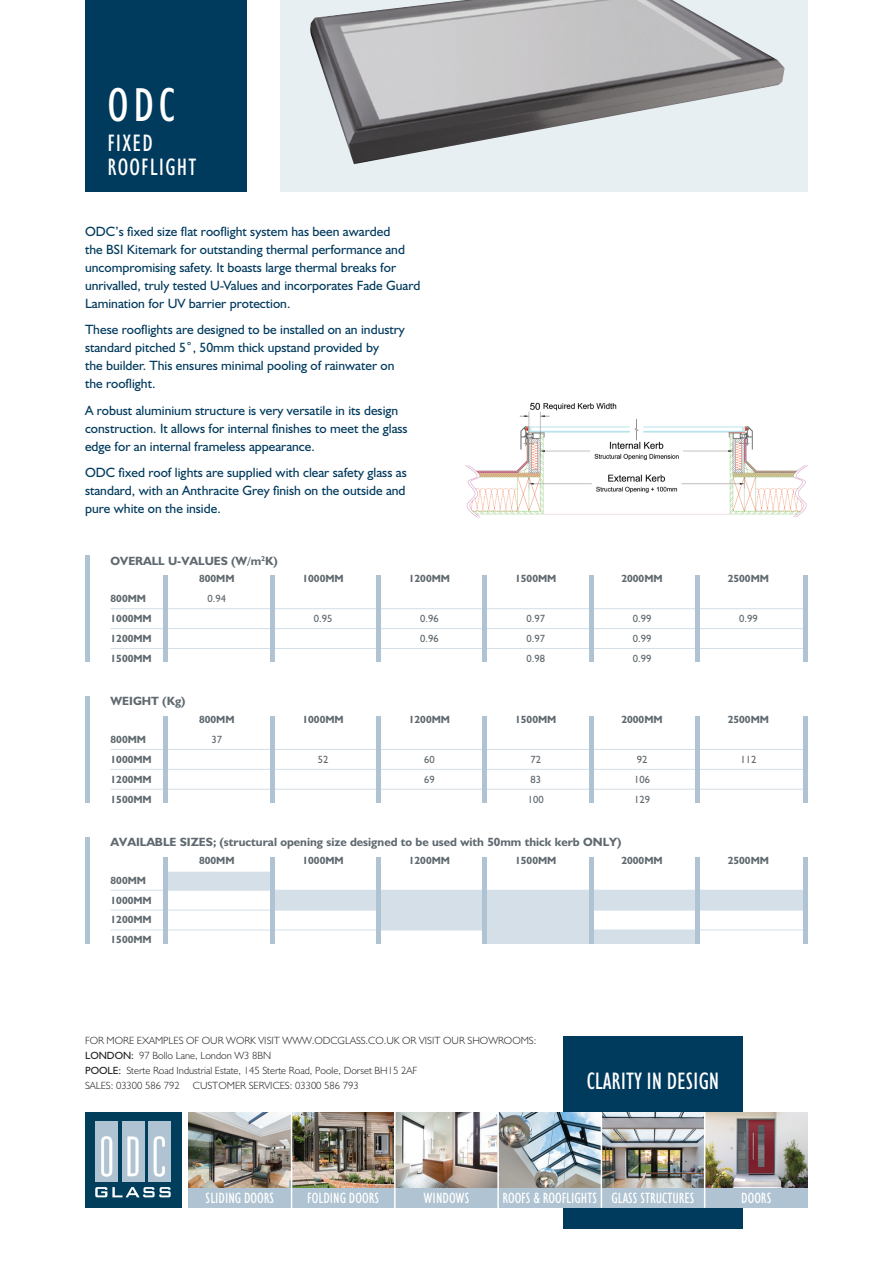
<style>
.page{position:relative;width:893px;height:1263px;background:#fff}
.page>*{position:absolute;margin:0;border:0;box-sizing:border-box;transform-origin:0 0}
.t1{font:condensed 48px "Humanist 521 BT";color:#fff}
.t2{font:condensed 24px "Humanist 521 BT";color:#fff}
.t3{font:condensed 24px "Humanist 521 BT";letter-spacing:.05em;color:#fff}
.t4{font:condensed 24px "Humanist 521 BT";letter-spacing:.025em;color:#fff}
.t5{font:condensed 15px "Humanist 521 BT";color:#fff}
.t6{font:13.5px/18px "Humanist 521 BT";color:#003a5d}
.t7{font:700 12px "Humanist 521 BT";color:#5f696f}
.t8{font:300 10.5px/15px "Humanist 521 BT";color:#231f20}
.t9{font:700 10.5px "Humanist 521 BT";color:#5f696f}
.t10{font:10.5px "Humanist 521 BT";color:#5f696f}
.s1{font-weight:400}
</style>
<div class="page">
<hr style="left:111px;top:608px;width:697px;height:1px;background:#d4dfe7">
<hr style="left:111px;top:628px;width:697px;height:1px;background:#d4dfe7">
<hr style="left:111px;top:648px;width:697px;height:1px;background:#d4dfe7">
<img style="left:465px;top:402px;width:343px;height:116px">
<div style="left:281px;top:0;width:527px;height:191px;background:#e7eff3"></div>
<img style="left:310px;top:0;width:475px;height:164px">
<div style="left:85px;top:0;width:162px;height:191px;background:#003a5d"></div>
<hr style="left:85px;top:555px;width:4px;height:107px;background:#afc3d2">
<hr style="left:164px;top:575px;width:4px;height:87px;background:#afc3d2">
<hr style="left:270px;top:575px;width:4px;height:87px;background:#afc3d2">
<div style="left:376px;top:575px;width:5px;height:87px;background:#afc3d2"></div>
<hr style="left:483px;top:575px;width:4px;height:87px;background:#afc3d2">
<hr style="left:695px;top:575px;width:4px;height:87px;background:#afc3d2">
<hr style="left:804px;top:575px;width:4px;height:87px;background:#afc3d2">
<hr style="left:589px;top:575px;width:4px;height:87px;background:#afc3d2">
<hr style="left:111px;top:749px;width:697px;height:1px;background:#d4dfe7">
<hr style="left:111px;top:769px;width:697px;height:1px;background:#d4dfe7">
<hr style="left:111px;top:789px;width:697px;height:1px;background:#d4dfe7">
<hr style="left:85px;top:696px;width:4px;height:107px;background:#afc3d2">
<hr style="left:164px;top:716px;width:4px;height:87px;background:#afc3d2">
<hr style="left:270px;top:716px;width:4px;height:87px;background:#afc3d2">
<div style="left:376px;top:716px;width:5px;height:87px;background:#afc3d2"></div>
<hr style="left:483px;top:716px;width:4px;height:87px;background:#afc3d2">
<hr style="left:695px;top:716px;width:4px;height:87px;background:#afc3d2">
<hr style="left:804px;top:716px;width:4px;height:87px;background:#afc3d2">
<hr style="left:589px;top:716px;width:4px;height:87px;background:#afc3d2">
<div style="left:484px;top:930px;width:214px;height:14px;background:#d4dfe7"></div>
<div style="left:379px;top:909px;width:211px;height:21px;background:#d4dfe7"></div>
<div style="left:272px;top:890px;width:536px;height:20px;background:#d4dfe7"></div>
<div style="left:166px;top:871px;width:107px;height:19px;background:#d4dfe7"></div>
<hr style="left:111px;top:870px;width:697px;height:2px;background:#fff">
<hr style="left:111px;top:890px;width:697px;height:1px;background:#d4dfe7">
<hr style="left:111px;top:910px;width:697px;height:1px;background:#d4dfe7">
<hr style="left:111px;top:930px;width:697px;height:1px;background:#d4dfe7">
<hr style="left:85px;top:837px;width:4px;height:107px;background:#afc3d2">
<hr style="left:164px;top:857px;width:4px;height:87px;background:#afc3d2">
<hr style="left:270px;top:857px;width:4px;height:87px;background:#afc3d2">
<div style="left:376px;top:857px;width:5px;height:87px;background:#afc3d2"></div>
<hr style="left:483px;top:857px;width:4px;height:87px;background:#afc3d2">
<hr style="left:695px;top:857px;width:4px;height:87px;background:#afc3d2">
<hr style="left:804px;top:857px;width:4px;height:87px;background:#afc3d2">
<hr style="left:589px;top:857px;width:4px;height:87px;background:#afc3d2">
<div style="left:563px;top:1036px;width:180px;height:193px;background:#003a5d"></div>
<img style="left:188px;top:1112px;width:620px;height:76px">
<div style="left:188px;top:1188px;width:104px;height:20px;background:#afc3d2"></div>
<div style="left:292px;top:1188px;width:103px;height:20px;background:#afc3d2"></div>
<hr style="left:291px;top:1109px;width:1px;height:103px;background:#fff">
<div style="left:395px;top:1188px;width:103px;height:20px;background:#afc3d2"></div>
<div style="left:498px;top:1188px;width:103px;height:20px;background:#afc3d2"></div>
<div style="left:601px;top:1188px;width:104px;height:20px;background:#afc3d2"></div>
<div style="left:705px;top:1188px;width:103px;height:20px;background:#afc3d2"></div>
<hr style="left:394px;top:1109px;width:2px;height:103px;background:#fff">
<hr style="left:497px;top:1106px;width:2px;height:105px;background:#fff">
<hr style="left:601px;top:1112px;width:1px;height:96px;background:#fff">
<hr style="left:704px;top:1112px;width:1px;height:96px;background:#fff">
<div style="left:85px;top:1112px;width:96px;height:96px;background:#013e5b"></div>
<svg style="left:95px;top:1187px;width:76px;height:10px"></svg>
<div style="left:95px;top:1121px;width:23px;height:61px;background:#afc3d2"></div>
<svg style="left:101px;top:1136px;width:11px;height:41px"></svg>
<div style="left:122px;top:1121px;width:22px;height:61px;background:#afc3d2"></div>
<svg style="left:127px;top:1136px;width:12px;height:40px"></svg>
<div style="left:148px;top:1121px;width:23px;height:61px;background:#afc3d2"></div>
<svg style="left:154px;top:1136px;width:11px;height:41px"></svg>
<p class="t1" style="left:107px;top:77px;width:70px">ODC</p>
<p class="t4" style="left:107px;top:129px;width:47px">FIXED</p>
<p class="t3" style="left:107px;top:153px;width:91px">ROOFLIGHT</p>
<p class="t6" style="left:85px;top:222px;width:337px">ODC’s fixed size flat rooflight system has been awarded<br>the BSI Kitemark for outstanding thermal performance and uncompromising safety. It boasts large thermal breaks for unrivalled, truly tested U-Values and incorporates Fade Guard Lamination for UV barrier protection.</p>
<p class="t6" style="left:85px;top:320px;width:321px">These rooflights are designed to be installed on an industry standard pitched 5˚, 50mm thick upstand provided by<br>the builder. This ensures minimal pooling of rainwater on the rooflight.</p>
<p class="t6" style="left:85px;top:401px;width:324px">A robust aluminium structure is very versatile in its design construction. It allows for internal finishes to meet the glass edge for an internal frameless appearance.</p>
<p class="t6" style="left:85px;top:463px;width:323px;text-align:justify">ODC fixed roof lights are supplied with clear safety glass as standard, with an Anthracite Grey finish on the outside and pure white on the inside.</p>
<p class="t7" style="left:111px;top:553px;width:169px">OVERALL U-VALUES (W/m<sup>2</sup>K)</p>
<p class="t9" style="left:199px;top:572px;width:37px">800MM</p>
<p class="t9" style="left:303px;top:572px;width:43px">1000MM</p>
<p class="t9" style="left:409px;top:572px;width:43px">1200MM</p>
<p class="t9" style="left:515px;top:572px;width:43px">1500MM</p>
<p class="t9" style="left:621px;top:572px;width:43px">2000MM</p>
<p class="t9" style="left:728px;top:572px;width:43px">2500MM</p>
<p class="t9" style="left:111px;top:592px;width:37px">800MM</p>
<p class="t10" style="left:208px;top:592px;width:20px">0.94</p>
<p class="t9" style="left:111px;top:612px;width:43px">1000MM</p>
<p class="t10" style="left:314px;top:612px;width:20px">0.95</p>
<p class="t10" style="left:420px;top:612px;width:20px">0.96</p>
<p class="t10" style="left:526px;top:612px;width:20px">0.97</p>
<p class="t10" style="left:633px;top:612px;width:20px">0.99</p>
<p class="t10" style="left:739px;top:612px;width:20px">0.99</p>
<p class="t9" style="left:111px;top:632px;width:43px">1200MM</p>
<p class="t10" style="left:420px;top:632px;width:20px">0.96</p>
<p class="t10" style="left:526px;top:632px;width:20px">0.97</p>
<p class="t10" style="left:633px;top:632px;width:20px">0.99</p>
<p class="t9" style="left:111px;top:652px;width:43px">1500MM</p>
<p class="t10" style="left:526px;top:652px;width:20px">0.98</p>
<p class="t10" style="left:633px;top:652px;width:20px">0.99</p>
<p class="t7" style="left:111px;top:694px;width:77px">WEIGHT (Kg)</p>
<p class="t9" style="left:199px;top:713px;width:37px">800MM</p>
<p class="t9" style="left:303px;top:713px;width:43px">1000MM</p>
<p class="t9" style="left:409px;top:713px;width:43px">1200MM</p>
<p class="t9" style="left:515px;top:713px;width:43px">1500MM</p>
<p class="t9" style="left:621px;top:713px;width:43px">2000MM</p>
<p class="t9" style="left:728px;top:713px;width:43px">2500MM</p>
<p class="t9" style="left:111px;top:733px;width:37px">800MM</p>
<p class="t10" style="left:212px;top:733px;width:12px">37</p>
<p class="t9" style="left:111px;top:753px;width:43px">1000MM</p>
<p class="t10" style="left:318px;top:753px;width:12px">52</p>
<p class="t10" style="left:424px;top:753px;width:12px">60</p>
<p class="t10" style="left:530px;top:753px;width:12px">72</p>
<p class="t10" style="left:637px;top:753px;width:12px">92</p>
<p class="t10" style="left:740px;top:753px;width:17px">112</p>
<p class="t9" style="left:111px;top:772px;width:43px">1200MM</p>
<p class="t10" style="left:424px;top:773px;width:12px">69</p>
<p class="t10" style="left:530px;top:773px;width:12px">83</p>
<p class="t10" style="left:634px;top:773px;width:17px">106</p>
<p class="t9" style="left:111px;top:792px;width:43px">1500MM</p>
<p class="t10" style="left:528px;top:792px;width:17px">100</p>
<p class="t10" style="left:634px;top:792px;width:17px">129</p>
<p class="t7" style="left:111px;top:834px;width:512px">AVAILABLE SIZES; (structural opening size designed to be used with 50mm thick kerb ONLY)</p>
<p class="t9" style="left:199px;top:854px;width:37px">800MM</p>
<p class="t9" style="left:303px;top:854px;width:43px">1000MM</p>
<p class="t9" style="left:409px;top:854px;width:43px">1200MM</p>
<p class="t9" style="left:515px;top:854px;width:43px">1500MM</p>
<p class="t9" style="left:621px;top:854px;width:43px">2000MM</p>
<p class="t9" style="left:728px;top:854px;width:43px">2500MM</p>
<p class="t9" style="left:111px;top:873px;width:37px">800MM</p>
<p class="t9" style="left:111px;top:893px;width:43px">1000MM</p>
<p class="t9" style="left:111px;top:913px;width:43px">1200MM</p>
<p class="t9" style="left:111px;top:933px;width:43px">1500MM</p>
<p class="t8" style="left:85px;top:1033px;width:453px">FOR MORE EXAMPLES OF OUR WORK VISIT WWW.ODCGLASS.CO.UK OR VISIT OUR SHOWROOMS:</p>
<p class="t8" style="left:85px;top:1048px;width:333px"><span class="s1">LONDON:</span> 97 Bollo Lane, London W3 8BN<br><span class="s1">POOLE:</span> Sterte Road Industrial Estate, 145 Sterte Road, Poole, Dorset BH15 2AF</p>
<p class="t8" style="left:85px;top:1078px;width:96px">SALES: 03300 586 792</p>
<p class="t8" style="left:193px;top:1078px;width:167px">CUSTOMER SERVICES: 03300 586 793</p>
<p class="t2" style="left:587px;top:1067px;width:134px">CLARITY IN DESIGN</p>
<p class="t5" style="left:206px;top:1190px;width:70px">SLIDING DOORS</p>
<p class="t5" style="left:307px;top:1190px;width:73px">FOLDING DOORS</p>
<p class="t5" style="left:424px;top:1190px;width:47px">WINDOWS</p>
<p class="t5" style="left:502px;top:1190px;width:96px">ROOFS &amp; ROOFLIGHTS</p>
<p class="t5" style="left:611px;top:1189px;width:85px">GLASS STRUCTURES</p>
<p class="t5" style="left:741px;top:1190px;width:32px">DOORS</p>
</div>
